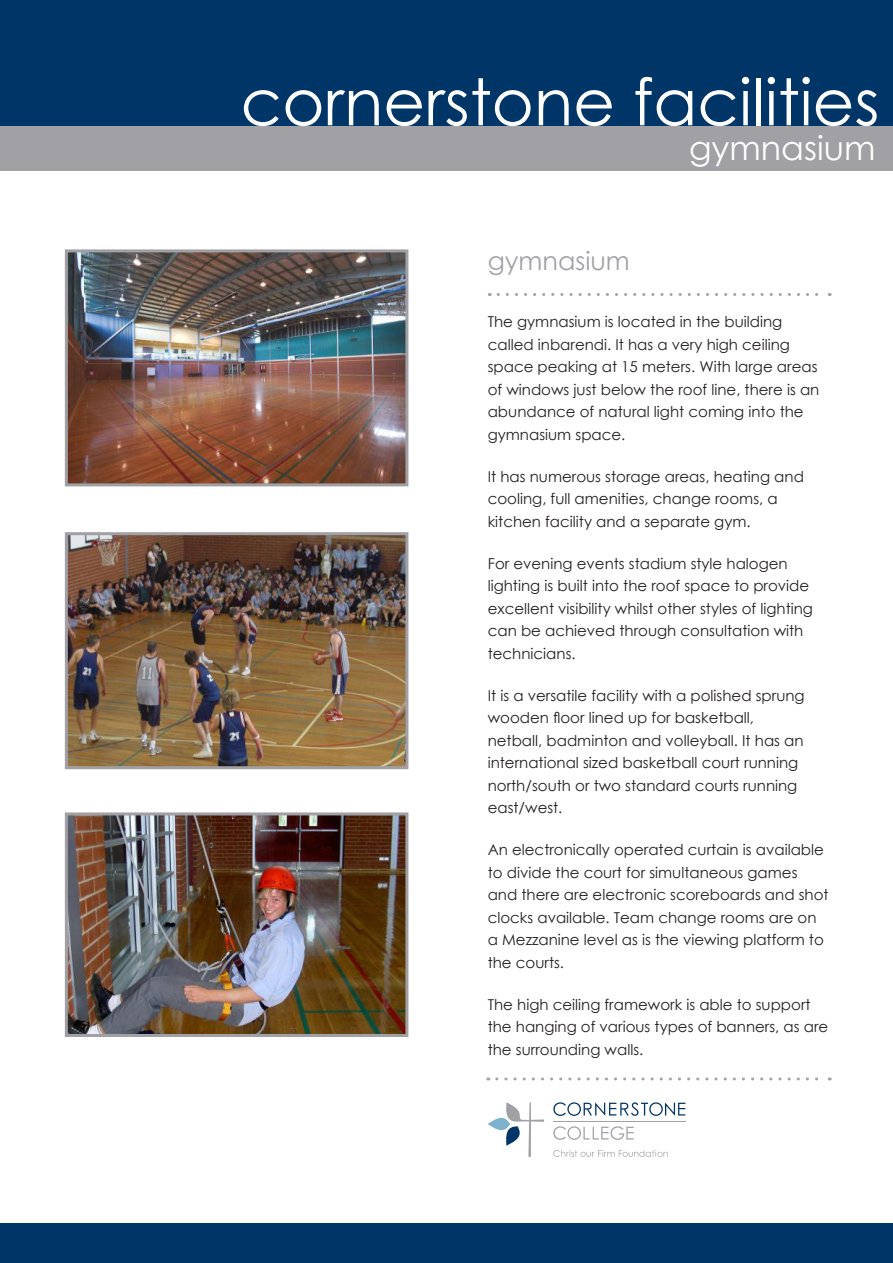
<style>
.page{position:relative;width:893px;height:1263px;background:#fff}
.page>*{position:absolute;margin:0;border:0;box-sizing:border-box;transform-origin:0 0}
.t1{font:64.5px "Century Gothic";color:#fff}
.t2{font:33.45px "Century Gothic";color:#fff}
.t3{font:25.5px "Century Gothic";color:#a1a1a5}
.t4{font:15px/22.5px "Century Gothic";color:#231f20}
</style>
<div class="page">
<div style="left:0;top:104px;width:893px;height:67px;background:#a1a1a5"></div>
<div style="left:0;top:0;width:893px;height:125px;background:#003667"></div>
<div style="left:0;top:1223px;width:893px;height:40px;background:#003667"></div>
<hr style="left:553px;top:1121px;width:132px;height:1px;background:#a1a1a5">
<svg style="left:553px;top:1126px;width:81px;height:14px"></svg>
<svg style="left:553px;top:1150px;width:115px;height:7px"></svg>
<svg style="left:488px;top:1102px;width:56px;height:55px"></svg>
<svg style="left:553px;top:1102px;width:132px;height:14px"></svg>
<svg style="left:497px;top:1077px;width:333px;height:3px"></svg>
<svg style="left:498px;top:293px;width:332px;height:3px"></svg>
<img style="left:69px;top:253px;width:335px;height:229px">
<div style="left:65px;top:249px;width:343px;height:237px;border:3px solid #a1a1a5"></div>
<img style="left:69px;top:536px;width:335px;height:229px">
<div style="left:65px;top:532px;width:343px;height:237px;border:3px solid #a1a1a5"></div>
<img style="left:69px;top:816px;width:335px;height:217px">
<div style="left:65px;top:812px;width:343px;height:225px;border:3px solid #a1a1a5"></div>
<p class="t1" style="left:241px;top:57px;width:640px">cornerstone facilities</p>
<p class="t2" style="left:689px;top:125px;width:188px">gymnasium</p>
<p class="t3" style="left:488px;top:243px;width:144px">gymnasium</p>
<p class="t4" style="left:488px;top:310px;width:333px">The gymnasium is located in the building called inbarendi. It has a very high ceiling space peaking at 15 meters. With large areas of windows just below the roof line, there is an abundance of natural light coming into the gymnasium space.</p>
<p class="t4" style="left:488px;top:465px;width:318px">It has numerous storage areas, heating and cooling, full amenities, change rooms, a kitchen facility and a separate gym.</p>
<p class="t4" style="left:488px;top:552px;width:327px">For evening events stadium style halogen lighting is built into the roof space to provide excellent visibility whilst other styles of lighting can be achieved through consultation with technicians.</p>
<p class="t4" style="left:488px;top:684px;width:318px">It is a versatile facility with a polished sprung wooden floor lined up for basketball, netball, badminton and volleyball. It has an international sized basketball court running north/south or two standard courts running east/west.</p>
<p class="t4" style="left:488px;top:838px;width:342px">An electronically operated curtain is available to divide the court for simultaneous games and there are electronic scoreboards and shot clocks available. Team change rooms are on a Mezzanine level as is the viewing platform to the courts.</p>
<p class="t4" style="left:488px;top:993px;width:342px">The high ceiling framework is able to support the hanging of various types of banners, as are the surrounding walls.</p>
</div>
